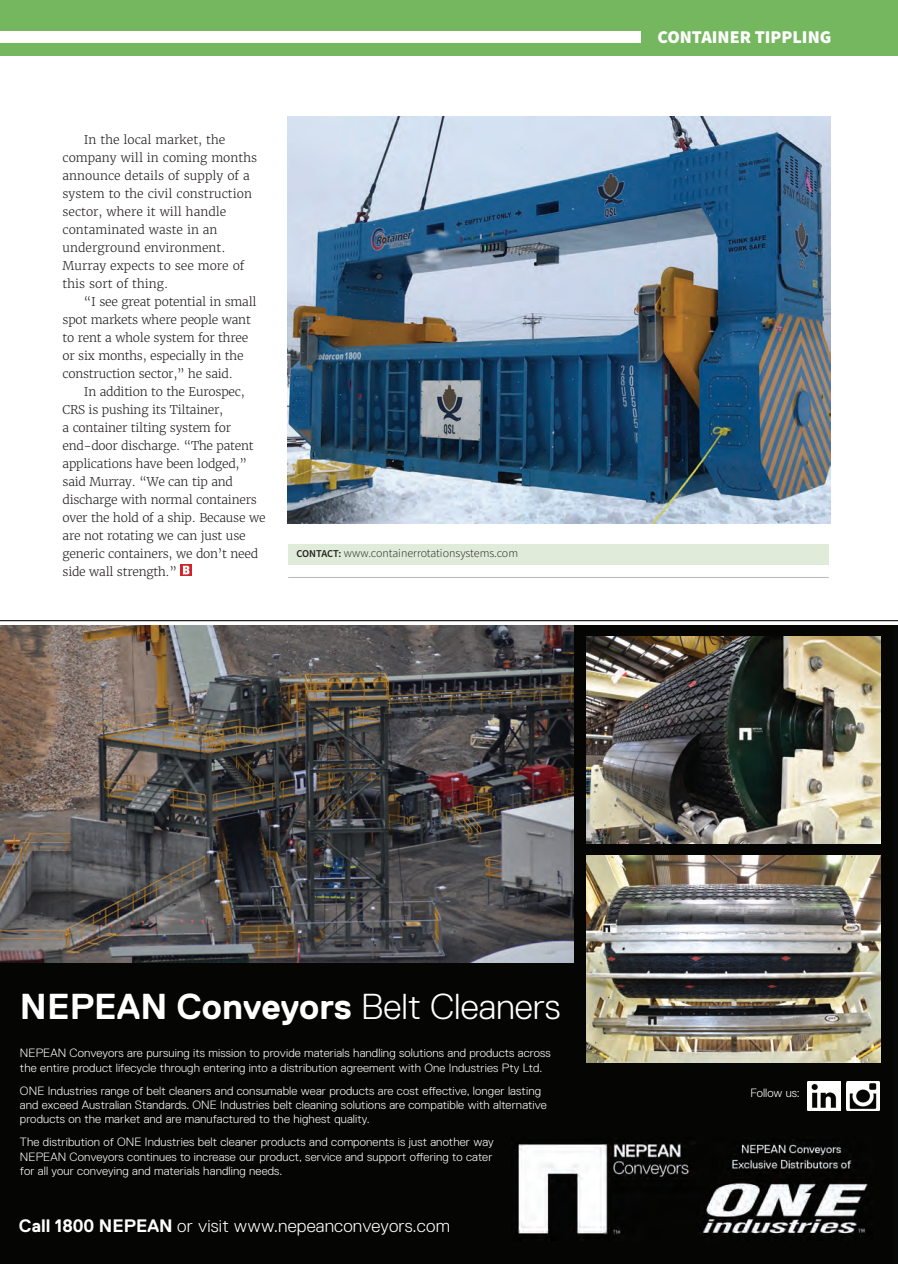
<style>
.page{position:relative;width:898px;height:1264px;background:#fff}
.page>*{position:absolute;margin:0;border:0;box-sizing:border-box;transform-origin:0 0}
.t1{font:700 36px "Replica Std";color:#fff}
.t2{font:300 18px "Replica Std";letter-spacing:.01em;color:#fff}
.t3{font:900 18px "Source Sans Pro";color:#fff}
.t4{font:300 12px/14.4px "Replica Std";letter-spacing:.01em;color:#fff}
.t5{font:300 12px/18px "Merriweather";letter-spacing:-.02em;color:#231f20}
.t6{font:300 12px/18px "Merriweather";color:#231f20}
.t7{font:300 12px "Source Sans Pro";color:#231f20}
.s1{font-weight:600;font-size:10.5px}
.s2{font-weight:300}
.s3{font-weight:700}
</style>
<div class="page">
<div style="left:0;top:0;width:897px;height:55px;background:#74b75f"></div>
<div style="left:288px;top:544px;width:540px;height:20px;background:#e0ecd9"></div>
<hr style="left:288px;top:577px;width:540px;height:1px;background:#bcbdc0">
<img style="left:288px;top:116px;width:541px;height:407px">
<div style="left:0;top:625px;width:892px;height:638px;background:#050504"></div>
<img style="left:0;top:625px;width:573px;height:337px">
<img style="left:586px;top:636px;width:294px;height:207px">
<img style="left:586px;top:855px;width:294px;height:207px">
<img style="left:518px;top:1143px;width:350px;height:93px">
<img style="left:807px;top:1081px;width:33px;height:29px">
<img style="left:846px;top:1081px;width:32px;height:29px">
<hr style="left:0;top:620px;width:897px;height:1px;background:#231f20">
<svg style="left:180px;top:564px;width:12px;height:11px"></svg>
<svg style="left:183px;top:565px;width:6px;height:9px"></svg>
<div style="left:0;top:31px;width:640px;height:12px;background:#fff"></div>
<svg style="left:891px;top:1261px;width:7px;height:3px"></svg>
<p class="t6" style="left:62px;top:130px;width:196px;text-indent:21px">In the local market, the company will in coming months announce details of supply of a system to the civil construction sector, where it will handle contaminated waste in an underground environment.<br>Murray expects to see more of this sort of thing.</p>
<p class="t5" style="left:62px;top:292px;width:195px;text-indent:21px">“I see great potential in small spot markets where people want to rent a whole system for three or six months, especially in the construction sector,” he said.</p>
<p class="t5" style="left:62px;top:382px;width:204px;text-indent:21px">In addition to the Eurospec,<br>CRS is pushing its Tiltainer,<br>a container tilting system for end-door discharge. “The patent applications have been lodged,” said Murray. “We can tip and discharge with normal containers over the hold of a ship. Because we are not rotating we can just use generic containers, we don’t need side wall strength.”</p>
<p class="t7" style="left:296px;top:546px;width:223px"><span class="s1">CONTACT:</span> www.containerrotationsystems.com</p>
<h2 class="t3" style="left:657px;top:24px;width:175px">CONTAINER TIPPLING</h2>
<h1 class="t1" style="left:20px;top:986px;width:541px">NEPEAN Conveyors <span class="s2">Belt Cleaners</span></h1>
<p class="t4" style="left:20px;top:1045px;width:532px">NEPEAN Conveyors are pursuing its mission to provide materials handling solutions and products across the entire product lifecycle through entering into a distribution agreement with One Industries Pty Ltd.</p>
<p class="t4" style="left:20px;top:1083px;width:528px">ONE Industries range of belt cleaners and consumable wear products are cost effective, longer lasting and exceed Australian Standards. ONE Industries belt cleaning solutions are compatible with alternative products on the market and are manufactured to the highest quality.</p>
<p class="t4" style="left:20px;top:1134px;width:475px;text-align:justify">The distribution of ONE Industries belt cleaner products and components is just another way NEPEAN Conveyors continues to increase our product, service and support offering to cater for all your conveying and materials handling needs.</p>
<h2 class="t2" style="left:19px;top:1215px;width:432px"><span class="s3">Call 1800 NEPEAN</span> or visit www.nepeanconveyors.com</h2>
<p class="t4" style="left:750px;top:1085px;width:51px">Follow us:</p>
</div>
